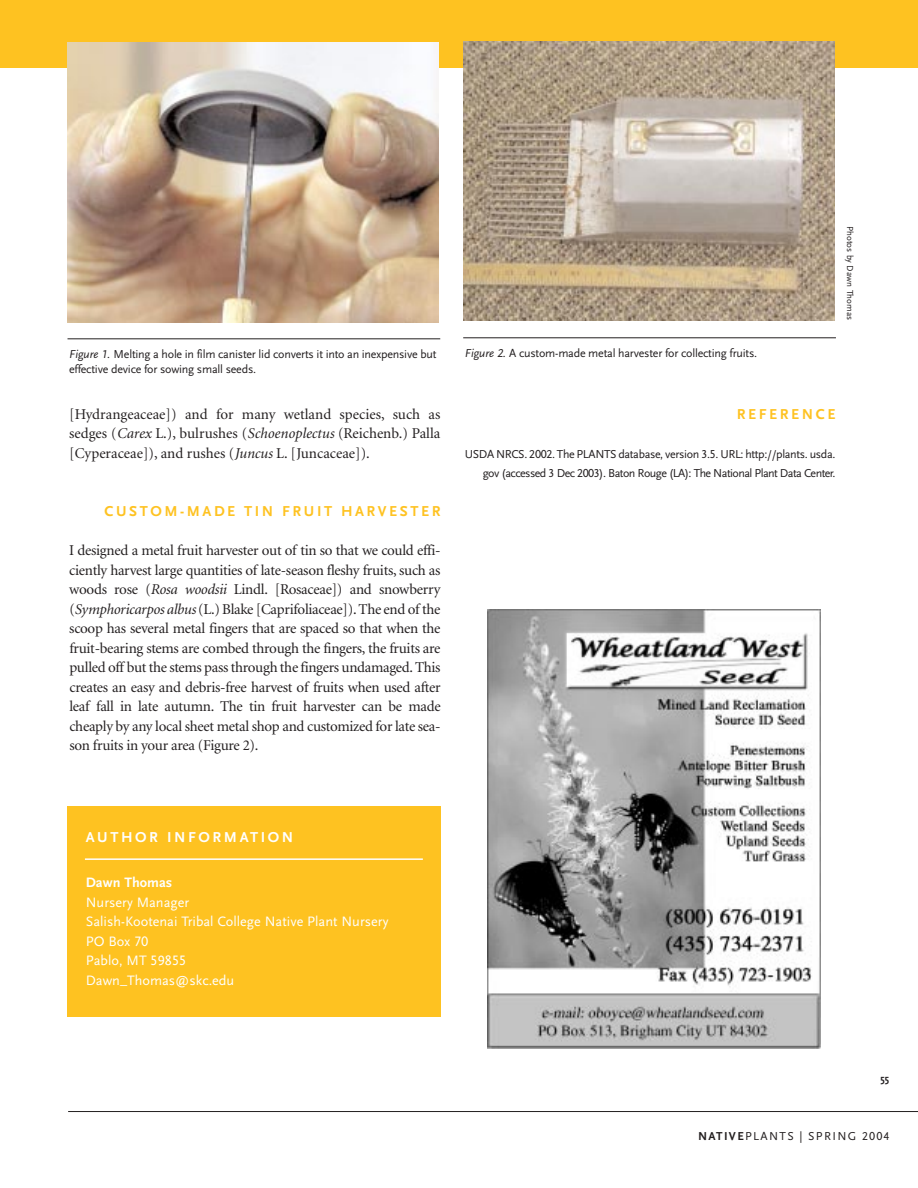
<style>
.page{position:relative;width:918px;height:1188px;background:#fff}
.page>*{position:absolute;margin:0;border:0;box-sizing:border-box;transform-origin:0 0}
.t1{font:15px/19.5px "Minion";letter-spacing:-.02em;color:#231f20;text-align:justify}
.t2{font:700 15px "Scala Sans";letter-spacing:.17em;color:#fec221}
.t3{font:700 15px "Scala Sans";letter-spacing:.17em;color:#fff}
.t4{font:14.25px/19.5px "Scala Sans";color:#fff}
.t5{font:700 14.25px "Scala Sans";color:#fff}
.t6{font:12px/15px "Scala Sans";letter-spacing:-.015em;color:#231f20}
.t7{font:12px/19.5px "Scala Sans";letter-spacing:-.045em;color:#231f20;text-align:right}
.t8{font:12px "Scala Sans";letter-spacing:.115em;color:#231f20}
.t9{font:700 10.5px "Scala Sans";color:#231f20}
.t10{font:9px "Scala Sans";color:#231f20}
.s1{font-style:italic}
.s2{font-family:"Scala Sans Caps";font-style:italic}
.s3{font-family:"Scala Sans Caps"}
.s4{font-weight:700}
</style>
<div class="page">
<hr style="left:68px;top:1111px;width:850px;height:1px;background:#231f20">
<div style="left:0;top:0;width:918px;height:68px;background:#fec221"></div>
<div style="left:68px;top:806px;width:373px;height:211px;background:#fec221"></div>
<hr style="left:85px;top:858px;width:338px;height:2px;background:#fff">
<img style="left:68px;top:42px;width:371px;height:280px">
<hr style="left:68px;top:338px;width:372px;height:1px;background:#231f20">
<img style="left:463px;top:41px;width:371px;height:280px">
<hr style="left:463px;top:337px;width:373px;height:1px;background:#231f20">
<img style="left:487px;top:609px;width:333px;height:440px">
<p class="t10" style="left:854px;top:226px;width:96px;rotate:90deg">Photos by Dawn Thomas</p>
<p class="t6" style="left:69px;top:348px;width:369px"><span class="s1">Figure</span> <span class="s2">1</span><span class="s1">.</span> Melting a hole in film canister lid converts it into an inexpensive but effective device for sowing small seeds.</p>
<p class="t6" style="left:465px;top:347px;width:294px"><span class="s1">Figure</span> <span class="s2">2</span><span class="s1">.</span> A custom-made metal harvester for collecting fruits.</p>
<p class="t2" style="left:737px;top:408px;width:100px">REFERENCE</p>
<p class="t7" style="left:465px;top:445px;width:372px">USDA NRCS. <span class="s3">2002</span>. The PLANTS database, version <span class="s3">3.5</span>. URL: http://plants. usda. gov (accessed <span class="s3">3</span> Dec <span class="s3">2003</span>). Baton Rouge (LA): The National Plant Data Center.</p>
<p class="t1" style="left:69px;top:405px;width:373px">[Hydrangeaceae]) and for many wetland species, such as sedges (<span class="s1">Carex</span> L.), bulrushes (<span class="s1">Schoenoplectus</span> (Reichenb.) Palla [Cyperaceae]), and rushes (<span class="s1">Juncus</span> L. [Juncaceae]).</p>
<p class="t2" style="left:104px;top:505px;width:338px">CUSTOM-MADE TIN FRUIT HARVESTER</p>
<p class="t1" style="left:69px;top:542px;width:373px">I designed a metal fruit harvester out of tin so that we could effi&shy;ciently harvest large quantities of late-season fleshy fruits, such as woods rose (<span class="s1">Rosa woodsii</span> Lindl. [Rosaceae]) and snowberry (<span class="s1">Symphoricarpos albus</span> (L.) Blake [Caprifoliaceae]).The end of the scoop has several metal fingers that are spaced so that when the fruit-bearing stems are combed through the fingers, the fruits are pulled off but the stems pass through the fingers undamaged.This creates an easy and debris-free harvest of fruits when used after leaf fall in late autumn. The tin fruit harvester can be made cheaply by any local sheet metal shop and customized for late sea&shy;son fruits in your area (Figure 2).</p>
<p class="t3" style="left:86px;top:831px;width:209px">AUTHOR INFORMATION</p>
<p class="t5" style="left:86px;top:877px;width:88px">Dawn Thomas</p>
<p class="t4" style="left:86px;top:894px;width:304px">Nursery Manager<br>Salish-Kootenai Tribal College Native Plant Nursery<br>PO Box <span class="s3">70<br></span>Pablo, MT <span class="s3">59855<br></span>Dawn_Thomas@skc.edu</p>
<p class="t9" style="left:881px;top:1074px;width:10px">55</p>
<p class="t8" style="left:698px;top:1131px;width:193px"><span class="s4">NATIVE</span>PLANTS | SPRING <span class="s3">2004</span></p>
</div>
